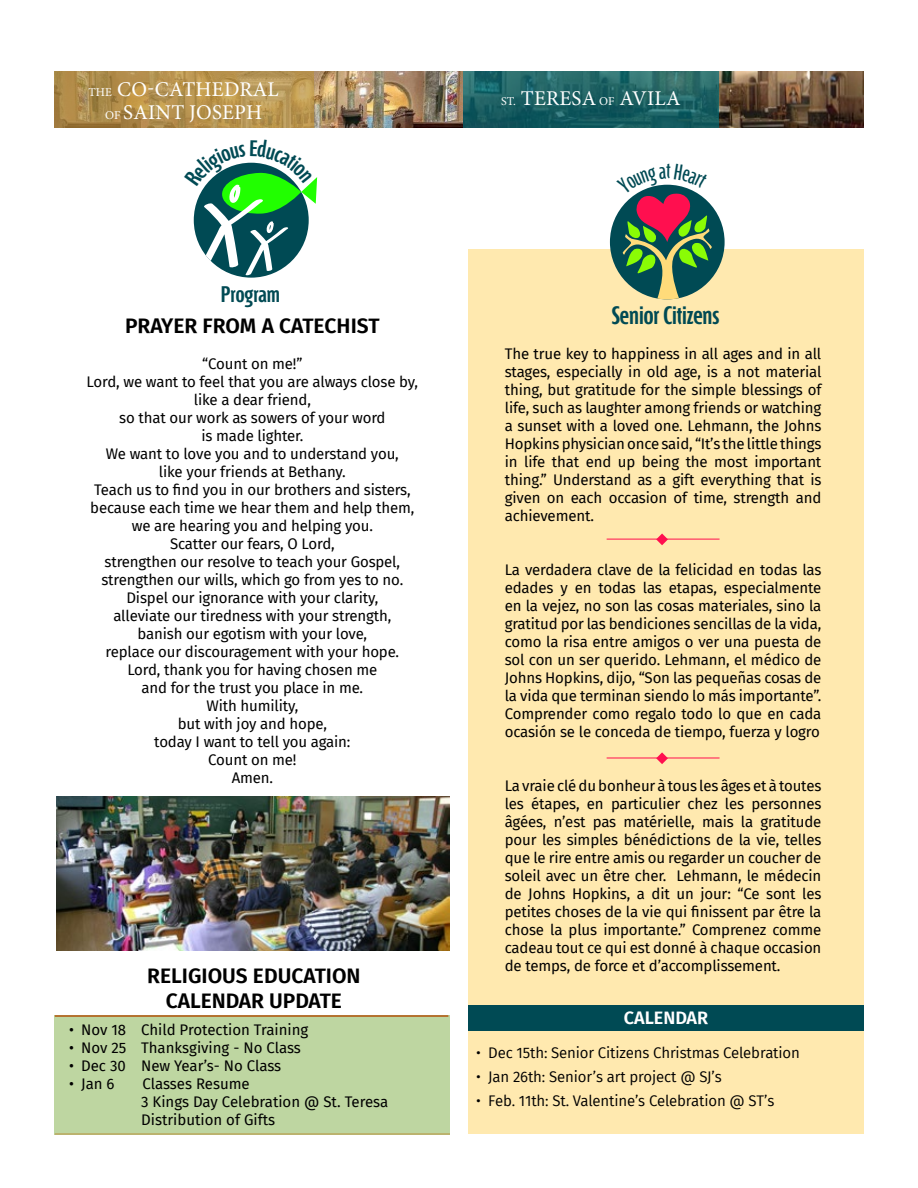
<style>
.page{position:relative;width:918px;height:1188px;background:#fff}
.page>*{position:absolute;margin:0;border:0;box-sizing:border-box;transform-origin:0 0}
.t1{font:600 25.2px "Fontana ND Gg";color:#004a54}
.t2{font:600 22.5px "Fontana ND Gg";color:#004a54}
.t3{font:600 21px/25.2px "Fira Sans";color:#000;text-align:center}
.t4{font:21px/22.5px "Minion Pro";letter-spacing:.01em;color:#fff;text-align:center}
.t5{font:600 18px "Fira Sans";color:#fff}
.t6{font:15px/18px "Fira Sans";letter-spacing:-.01em;color:#000;text-align:justify}
.t7{font:15px "Fira Sans";letter-spacing:-.01em;color:#000}
.s1{font-size:12px}
</style>
<div class="page">
<div style="left:468px;top:250px;width:396px;height:884px;background:#ffe9af"></div>
<div style="left:610px;top:185px;width:115px;height:114px;background:#004a54;border-radius:50%"></div>
<div style="left:468px;top:1006px;width:396px;height:25px;background:#004a54"></div>
<div style="left:55px;top:1015px;width:395px;height:119px;background:#bed6a1"></div>
<hr style="left:55px;top:1015px;width:393px;height:2px;background:#b3530d">
<img style="left:313px;top:71px;width:551px;height:56px">
<svg style="left:461px;top:71px;width:258px;height:56px;background:#1f6264"></svg>
<svg style="left:54px;top:71px;width:259px;height:57px;background:#b4914e"></svg>
<hr style="left:55px;top:1134px;width:395px;height:1px;background:#b9913f">
<img style="left:56px;top:796px;width:394px;height:154px">
<svg style="left:656px;top:534px;width:12px;height:11px"></svg>
<hr style="left:607px;top:539px;width:113px;height:1px;background:#ff0f4f">
<svg style="left:656px;top:752px;width:12px;height:12px"></svg>
<hr style="left:607px;top:758px;width:113px;height:1px;background:#ff0f4f">
<svg style="left:193px;top:162px;width:124px;height:113px"></svg>
<svg style="left:616px;top:184px;width:96px;height:115px"></svg>
<h3 class="t4" style="left:88px;top:79px;width:192px"><span class="s1">THE</span> CO-CATHEDRAL<br><span class="s1">OF</span> SAINT JOSEPH</h3>
<h3 class="t4" style="left:501px;top:87px;width:181px"><span class="s1">ST.</span> TERESA <span class="s1">OF</span> AVILA</h3>
<h2 class="t2" style="left:221px;top:284px;width:61px">Program</h2>
<h3 class="t3" style="left:125px;top:312px;width:256px">PRAYER FROM A CATECHIST</h3>
<p class="t6" style="left:87px;top:355px;width:333px;text-align:center">“Count on me!”<br>Lord, we want to feel that you are always close by, like a dear friend,<br>so that our work as sowers of your word<br>is made lighter.<br>We want to love you and to understand you,<br>like your friends at Bethany.<br>Teach us to find you in our brothers and sisters, because each time we hear them and help them, we are hearing you and helping you.<br>Scatter our fears, O Lord,<br>strengthen our resolve to teach your Gospel, strengthen our wills, which go from yes to no.<br>Dispel our ignorance with your clarity,<br>alleviate our tiredness with your strength,<br>banish our egotism with your love,<br>replace our discouragement with your hope.<br>Lord, thank you for having chosen me<br>and for the trust you place in me.<br>With humility,<br>but with joy and hope,<br>today I want to tell you again:<br>Count on me!<br>Amen.</p>
<h3 class="t3" style="left:147px;top:962px;width:215px">RELIGIOUS EDUCATION<br>CALENDAR UPDATE</h3>
<p class="t6" style="left:69px;top:1021px;width:241px">• Nov 18 Child Protection Training</p>
<p class="t6" style="left:69px;top:1039px;width:233px">• Nov 25 Thanksgiving - No Class</p>
<p class="t6" style="left:69px;top:1057px;width:214px">• Dec 30 New Year’s- No Class</p>
<p class="t6" style="left:69px;top:1075px;width:47px">• Jan 6</p>
<p class="t6" style="left:141px;top:1075px;width:249px;text-align:left">Classes Resume<br>3 Kings Day Celebration @ St. Teresa<br>Distribution of Gifts</p>
<h1 class="t1" style="left:612px;top:303px;width:109px">Senior Citizens</h1>
<p class="t6" style="left:505px;top:344px;width:318px">The true key to happiness in all ages and in all stages, especially in old age, is a not material thing, but gratitude for the simple blessings of life, such as laughter among friends or watching a sunset with a loved one. Lehmann, the Johns Hopkins physician once said, “It’s the little things in life that end up being the most important thing.” Understand as a gift everything that is given on each occasion of time, strength and achievement.</p>
<p class="t6" style="left:505px;top:560px;width:318px">La verdadera clave de la felicidad en todas las edades y en todas las etapas, especialmente en la vejez, no son las cosas materiales, sino la gratitud por las bendiciones sencillas de la vida, como la risa entre amigos o ver una puesta de sol con un ser querido. Lehmann, el médico de Johns Hopkins, dijo, “Son las pequeñas cosas de la vida que terminan siendo lo más importante”.<br>Comprender como regalo todo lo que en cada ocasión se le conceda de tiempo, fuerza y logro</p>
<p class="t6" style="left:505px;top:776px;width:318px">La vraie clé du bonheur à tous les âges et à toutes les étapes, en particulier chez les personnes âgées, n’est pas matérielle, mais la gratitude pour les simples bénédictions de la vie, telles que le rire entre amis ou regarder un coucher de soleil avec un être cher. Lehmann, le médecin de Johns Hopkins, a dit un jour: “Ce sont les petites choses de la vie qui finissent par être la chose la plus importante.” Comprenez comme cadeau tout ce qui est donné à chaque occasion de temps, de force et d’accomplissement.</p>
<p class="t5" style="left:624px;top:1003px;width:86px">CALENDAR</p>
<p class="t7" style="left:476px;top:1042px;width:325px">• Dec 15th: Senior Citizens Christmas Celebration</p>
<p class="t7" style="left:476px;top:1066px;width:247px">• Jan 26th: Senior’s art project @ SJ’s</p>
<p class="t7" style="left:476px;top:1090px;width:300px">• Feb. 11th: St. Valentine’s Celebration @ ST’s</p>
</div>
